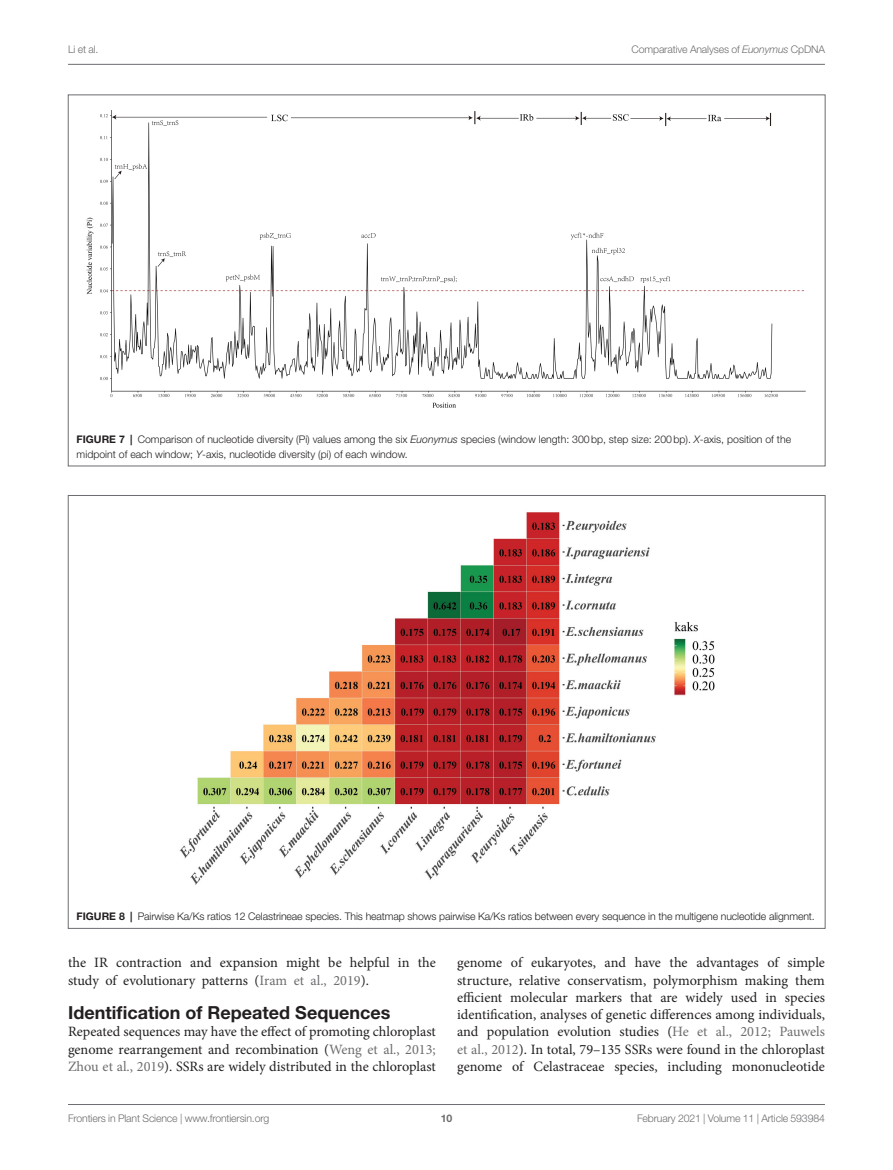
<style>
.page{position:relative;width:893px;height:1170px;background:#fff}
.page>*{position:absolute;margin:0;border:0;box-sizing:border-box;transform-origin:0 0}
.HEAD_2{font:700 18px "Helvetica Neue LT Std";color:#231f20}
.TEXT_FLUSH{font:14.25px/17.2px "Minion Pro";color:#231f20;text-align:justify}
.TEXT{font:14.25px/17.2px "Minion Pro";color:#231f20}
.FIG_LEG{font:300 10.5px/14.2px "Helvetica Neue LT Std";color:#231f20}
.t1{font:300 10.5px "Helvetica Neue LT Std";letter-spacing:-.015em;color:#6c6d70}
.t2{font:700 10.5px "Helvetica Neue LT Std";color:#6c6d70}
.s1{font-style:italic}
.s2{font-weight:700}
.s3{color:#6c6d70}
</style>
<div class="page">
<hr style="left:68px;top:64px;width:757px;height:1px;background:#6c6d70">
<hr style="left:68px;top:1104px;width:757px;height:1px;background:#6c6d70">
<img style="left:179px;top:512px;width:536px;height:373px">
<img style="left:86px;top:110px;width:720px;height:298px">
<p class="t1" style="left:68px;top:42px;width:32px">Li et al.</p>
<p class="t1" style="left:632px;top:42px;width:195px">Comparative Analyses of <span class="s1">Euonymus</span> CpDNA</p>
<p class="FIG_LEG" style="left:77px;top:432px;width:716px"><span class="s2">FIGURE 7 |</span> Comparison of nucleotide diversity (Pi) values among the six <span class="s1">Euonymus</span> species (window length: 300bp, step size: 200bp). <span class="s1">X</span>-axis, position of the midpoint of each window; <span class="s1">Y</span>-axis, nucleotide diversity (pi) of each window.</p>
<p class="FIG_LEG" style="left:77px;top:908px;width:740px"><span class="s2">FIGURE 8 |</span> Pairwise Ka/Ks ratios 12 Celastrineae species. This heatmap shows pairwise Ka/Ks ratios between every sequence in the multigene nucleotide alignment.</p>
<p class="TEXT" style="left:68px;top:954px;width:369px">the IR contraction and expansion might be helpful in the study of evolutionary patterns (<span class="s3">Iram et al., 2019</span>).</p>
<p class="HEAD_2" style="left:68px;top:1001px;width:324px">Identification of Repeated Sequences</p>
<p class="TEXT_FLUSH" style="left:68px;top:1023px;width:369px">Repeated sequences may have the effect of promoting chloroplast genome rearrangement and recombination (<span class="s3">Weng et al., 2013; Zhou et al., 2019</span>). SSRs are widely distributed in the chloroplast</p>
<p class="TEXT_FLUSH" style="left:457px;top:954px;width:369px">genome of eukaryotes, and have the advantages of simple structure, relative conservatism, polymorphism making them efficient molecular markers that are widely used in species identification, analyses of genetic differences among individuals, and population evolution studies (<span class="s3">He et al., 2012; Pauwels et al., 2012</span>). In total, 79–135 SSRs were found in the chloroplast genome of Celastraceae species, including mononucleotide</p>
<p class="t1" style="left:68px;top:1111px;width:203px">Frontiers in Plant Science | www.frontiersin.org</p>
<p class="t2" style="left:441px;top:1111px;width:13px">10</p>
<p class="t1" style="left:637px;top:1111px;width:189px">February 2021 | Volume 11 | Article 593984</p>
</div>
